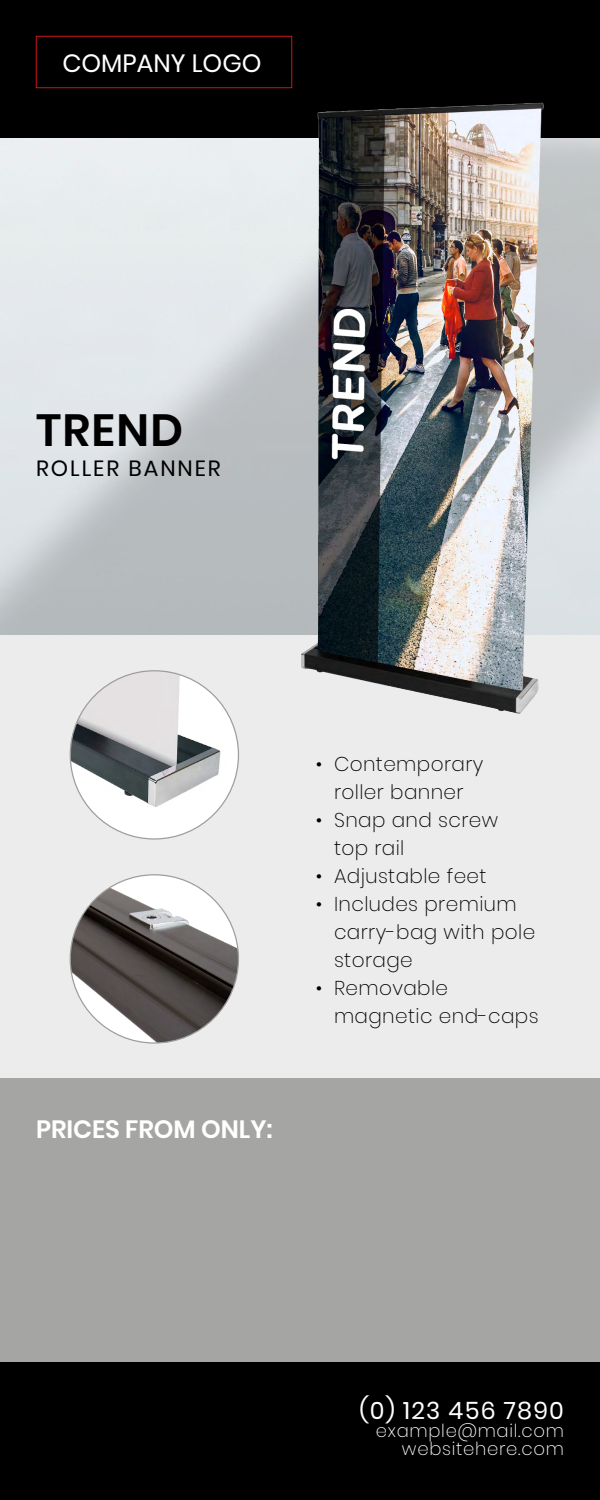
<style>
.page{position:relative;width:600px;height:1500px;background:#fff}
.page>*{position:absolute;margin:0;border:0;box-sizing:border-box;transform-origin:0 0}
.t1{font:600 45px "Poppins";letter-spacing:.03em;color:#000}
.t2{font:600 25px "Poppins";color:#fff}
.t3{font:25px "Poppins";color:#fff}
.t4{font:24px "Poppins";letter-spacing:.05em;color:#fff}
.t5{font:22px "Poppins";letter-spacing:.09em;color:#000}
.t6{font:200 20px/28px "Poppins";letter-spacing:.02em;color:#000}
.t7{font:200 18px/18px "Poppins";letter-spacing:.04em;color:#fff;text-align:right}
</style>
<div class="page">
<div style="left:0;top:1078px;width:600px;height:284px;background:#a5a5a4"></div>
<div style="left:0;top:1362px;width:600px;height:138px;background:#000"></div>
<img style="left:0;top:0;width:600px;height:636px">
<div style="left:0;top:636px;width:600px;height:442px;background:#ececec"></div>
<img style="left:70px;top:875px;width:168px;height:168px;border-radius:84px">
<div style="left:70px;top:671px;width:168px;height:168px;background:#fff;border-radius:84px"></div>
<img style="left:70px;top:671px;width:158px;height:144px">
<div style="left:36px;top:36px;width:256px;height:52px;border:1px solid #cd171a"></div>
<img style="left:274px;top:72px;width:302px;height:642px">
<p class="t3" style="left:62px;top:49px;width:201px">COMPANY LOGO</p>
<h1 class="t1" style="left:36px;top:404px;width:149px">TREND</h1>
<p class="t5" style="left:36px;top:456px;width:186px">ROLLER BANNER</p>
<p class="t2" style="left:36px;top:1115px;width:238px">PRICES FROM ONLY:</p>
<p class="t6" style="left:316px;top:750px;width:169px;text-align:center">• Contemporary roller banner</p>
<p class="t6" style="left:334px;top:806px;width:166px;text-indent:-18px">• Snap and screw top rail</p>
<p class="t6" style="left:316px;top:862px;width:172px">• Adjustable feet</p>
<p class="t6" style="left:334px;top:890px;width:203px;text-indent:-18px">• Includes premium carry-bag with pole storage</p>
<p class="t6" style="left:334px;top:974px;width:206px;text-indent:-18px">• Removable magnetic end-caps</p>
<p class="t4" style="left:359px;top:1397px;width:206px">(0) 123 456 7890</p>
<p class="t7" style="left:376px;top:1422px;width:190px">example@mail.com websitehere.com</p>
</div>
